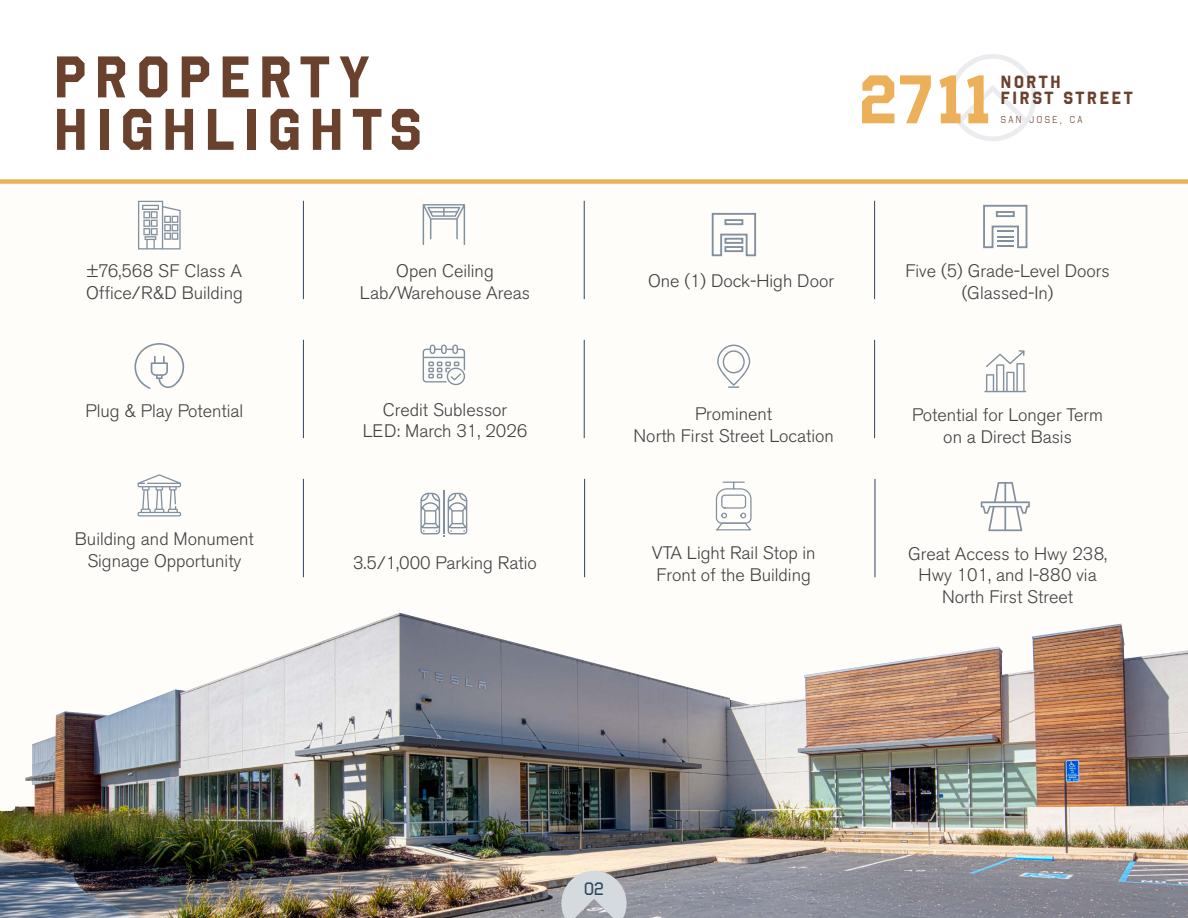
<style>
.page{position:relative;width:1188px;height:918px;background:#fff}
.page>*{position:absolute;margin:0;border:0;box-sizing:border-box;transform-origin:0 0}
.t1{font:700 68.4px "Octin College Rg";color:#ebb059}
.t2{font:700 58.5px/52.5px "Octin College Rg";letter-spacing:.15em;color:#6a412d}
.t3{font:300 18px/21.6px "Akzidenz Grotesk BE";color:#414042;text-align:center}
.t4{font:18px "Octin College Rg";color:#2d465f}
.t5{font:700 17.55px/16.4px "Octin College Rg";letter-spacing:.15em;color:#6a412d}
.t6{font:10.05px "Octin College Bk";letter-spacing:.25em;color:#6a412d}
</style>
<div class="page">
<div style="left:0;top:184px;width:1188px;height:734px;background:#fefdfa"></div>
<img style="left:0;top:613px;width:1188px;height:305px">
<div style="left:0;top:179px;width:1188px;height:5px;background:#ebb15a"></div>
<svg style="left:949px;top:54px;width:87px;height:87px"></svg>
<svg style="left:711px;top:212px;width:46px;height:45px"></svg>
<div style="left:724px;top:238px;width:19px;height:6px;border:2px solid #81909f"></div>
<div style="left:724px;top:246px;width:19px;height:6px;border:2px solid #81909f"></div>
<svg style="left:423px;top:204px;width:42px;height:41px"></svg>
<svg style="left:716px;top:481px;width:36px;height:50px"></svg>
<svg style="left:138px;top:474px;width:43px;height:43px"></svg>
<svg style="left:717px;top:345px;width:33px;height:43px"></svg>
<svg style="left:423px;top:344px;width:42px;height:41px"></svg>
<svg style="left:138px;top:201px;width:43px;height:48px"></svg>
<svg style="left:983px;top:204px;width:45px;height:45px"></svg>
<svg style="left:984px;top:350px;width:42px;height:42px"></svg>
<svg style="left:134px;top:343px;width:51px;height:46px"></svg>
<svg style="left:981px;top:482px;width:49px;height:49px"></svg>
<hr style="left:303px;top:201px;width:1px;height:98px;background:#2d465f">
<hr style="left:303px;top:340px;width:1px;height:98px;background:#2d465f">
<hr style="left:303px;top:479px;width:1px;height:98px;background:#2d465f">
<hr style="left:584px;top:479px;width:1px;height:98px;background:#2d465f">
<hr style="left:875px;top:479px;width:1px;height:98px;background:#2d465f">
<hr style="left:584px;top:201px;width:1px;height:98px;background:#2d465f">
<hr style="left:874px;top:201px;width:1px;height:98px;background:#2d465f">
<hr style="left:584px;top:340px;width:1px;height:98px;background:#2d465f">
<hr style="left:874px;top:340px;width:1px;height:98px;background:#2d465f">
<svg style="left:420px;top:490px;width:47px;height:47px"></svg>
<svg style="left:561px;top:871px;width:66px;height:47px;background:#c6c8cc"></svg>
<h2 class="t2" style="left:54px;top:51px;width:370px">PROPERTY<br>HIGHLIGHTS</h2>
<h1 class="t1" style="left:859px;top:60px;width:134px">2711</h1>
<p class="t5" style="left:1001px;top:73px;width:133px">NORTH<br>FIRST STREET</p>
<p class="t6" style="left:1001px;top:114px;width:83px">SAN JOSE, CA</p>
<p class="t3" style="left:86px;top:261px;width:158px;text-align:left">±76,568 SF Class A<br>Office/R&amp;D Building</p>
<p class="t3" style="left:905px;top:261px;width:206px">Five (5) Grade-Level Doors (Glassed-In)</p>
<p class="t3" style="left:360px;top:260px;width:172px">Open Ceiling<br>Lab/Warehouse Areas</p>
<p class="t3" style="left:648px;top:270px;width:188px">One (1) Dock-High Door</p>
<p class="t3" style="left:85px;top:400px;width:159px">Plug &amp; Play Potential</p>
<p class="t3" style="left:75px;top:528px;width:180px">Building and Monument<br>Signage Opportunity</p>
<p class="t3" style="left:363px;top:399px;width:166px">Credit Sublessor<br>LED: March 31, 2026</p>
<p class="t3" style="left:912px;top:404px;width:192px">Potential for Longer Term on a Direct Basis</p>
<p class="t3" style="left:634px;top:404px;width:202px">Prominent<br>North First Street Location</p>
<p class="t3" style="left:353px;top:552px;width:185px">3.5/1,000 Parking Ratio</p>
<p class="t3" style="left:652px;top:542px;width:165px;text-align:left">VTA Light Rail Stop in<br>Front of the Building</p>
<p class="t3" style="left:908px;top:543px;width:201px">Great Access to Hwy 238,<br>Hwy 101, and I-880 via<br>North First Street</p>
<p class="t4" style="left:584px;top:878px;width:21px">02</p>
</div>
